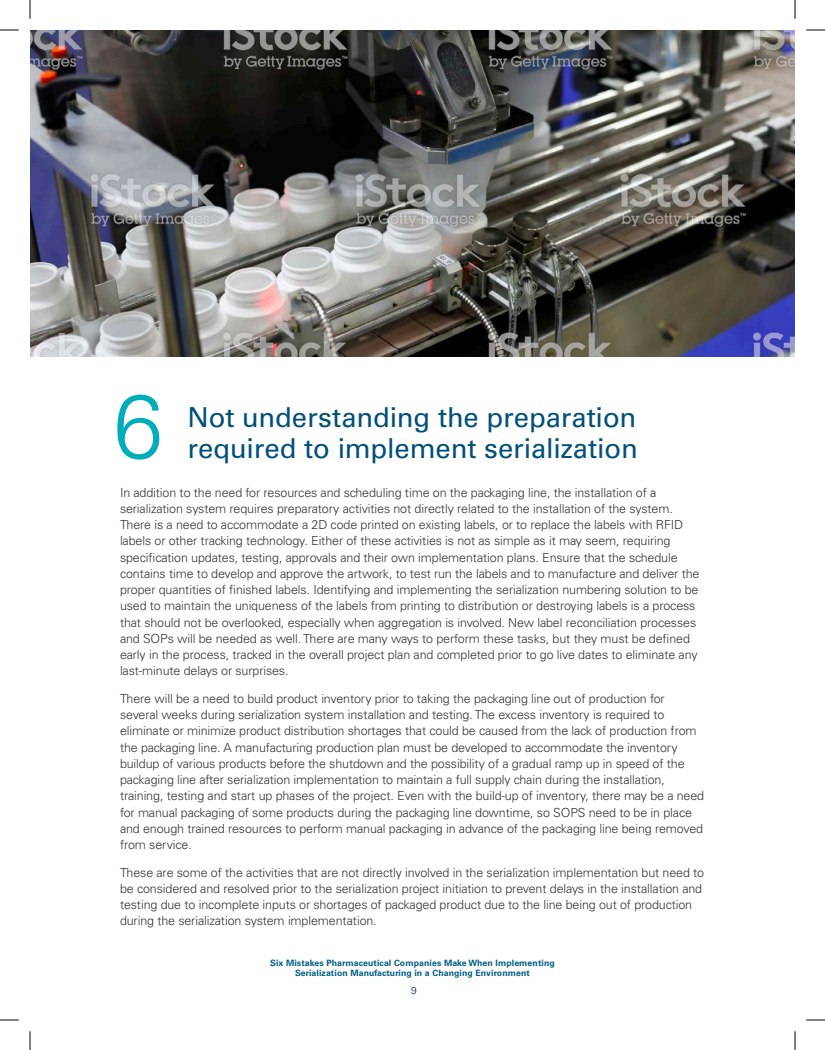
<style>
.page{position:relative;width:825px;height:1050px;background:#fff}
.page>*{position:absolute;margin:0;border:0;box-sizing:border-box;transform-origin:0 0}
.t1{font:300 90px "Univers LT Std";color:#00adbb}
.t2{font:27.5px/31.2px "Univers LT Std";letter-spacing:-.005em;color:#005079}
.t3{font:300 12.5px/16.2px "Univers";letter-spacing:-.01em;color:#333}
.t4{font:300 10px "Univers";color:#002b49}
.t5{font:700 8.75px/10.5px "Univers";letter-spacing:.01em;color:#005d83;text-align:center}
</style>
<div class="page">
<img style="left:30px;top:30px;width:765px;height:326px">
<svg style="left:0;top:29px;width:19px;height:2px"></svg>
<svg style="left:806px;top:29px;width:19px;height:2px"></svg>
<svg style="left:0;top:1019px;width:19px;height:2px"></svg>
<svg style="left:806px;top:1019px;width:19px;height:2px"></svg>
<svg style="left:29px;top:0;width:2px;height:19px"></svg>
<svg style="left:29px;top:1031px;width:2px;height:19px"></svg>
<svg style="left:794px;top:0;width:2px;height:19px"></svg>
<svg style="left:794px;top:1031px;width:2px;height:19px"></svg>
<p class="t1" style="left:113px;top:372px;width:52px">6</p>
<p class="t2" style="left:188px;top:402px;width:452px">Not understanding the preparation required to implement serialization</p>
<p class="t3" style="left:120px;top:484px;width:581px">In addition to the need for resources and scheduling time on the packaging line, the installation of a serialization system requires preparatory activities not directly related to the installation of the system.<br>There is a need to accommodate a 2D code printed on existing labels, or to replace the labels with RFID labels or other tracking technology. Either of these activities is not as simple as it may seem, requiring specification updates, testing, approvals and their own implementation plans. Ensure that the schedule contains time to develop and approve the artwork, to test run the labels and to manufacture and deliver the proper quantities of finished labels. Identifying and implementing the serialization numbering solution to be used to maintain the uniqueness of the labels from printing to distribution or destroying labels is a process that should not be overlooked, especially when aggregation is involved. New label reconciliation processes and SOPs will be needed as well. There are many ways to perform these tasks, but they must be defined early in the process, tracked in the overall project plan and completed prior to go live dates to eliminate any last-minute delays or surprises.</p>
<p class="t3" style="left:120px;top:690px;width:586px">There will be a need to build product inventory prior to taking the packaging line out of production for several weeks during serialization system installation and testing. The excess inventory is required to eliminate or minimize product distribution shortages that could be caused from the lack of production from the packaging line. A manufacturing production plan must be developed to accommodate the inventory buildup of various products before the shutdown and the possibility of a gradual ramp up in speed of the packaging line after serialization implementation to maintain a full supply chain during the installation, training, testing and start up phases of the project. Even with the build-up of inventory, there may be a need for manual packaging of some products during the packaging line downtime, so SOPS need to be in place and enough trained resources to perform manual packaging in advance of the packaging line being removed from service.</p>
<p class="t3" style="left:120px;top:864px;width:586px">These are some of the activities that are not directly involved in the serialization implementation but need to be considered and resolved prior to the serialization project initiation to prevent delays in the installation and testing due to incomplete inputs or shortages of packaged product due to the line being out of production during the serialization system implementation.</p>
<p class="t5" style="left:270px;top:958px;width:286px">Six Mistakes Pharmaceutical Companies Make When Implementing<br>Serialization Manufacturing in a Changing Environment</p>
<p class="t4" style="left:411px;top:984px;width:7px">9</p>
</div>
